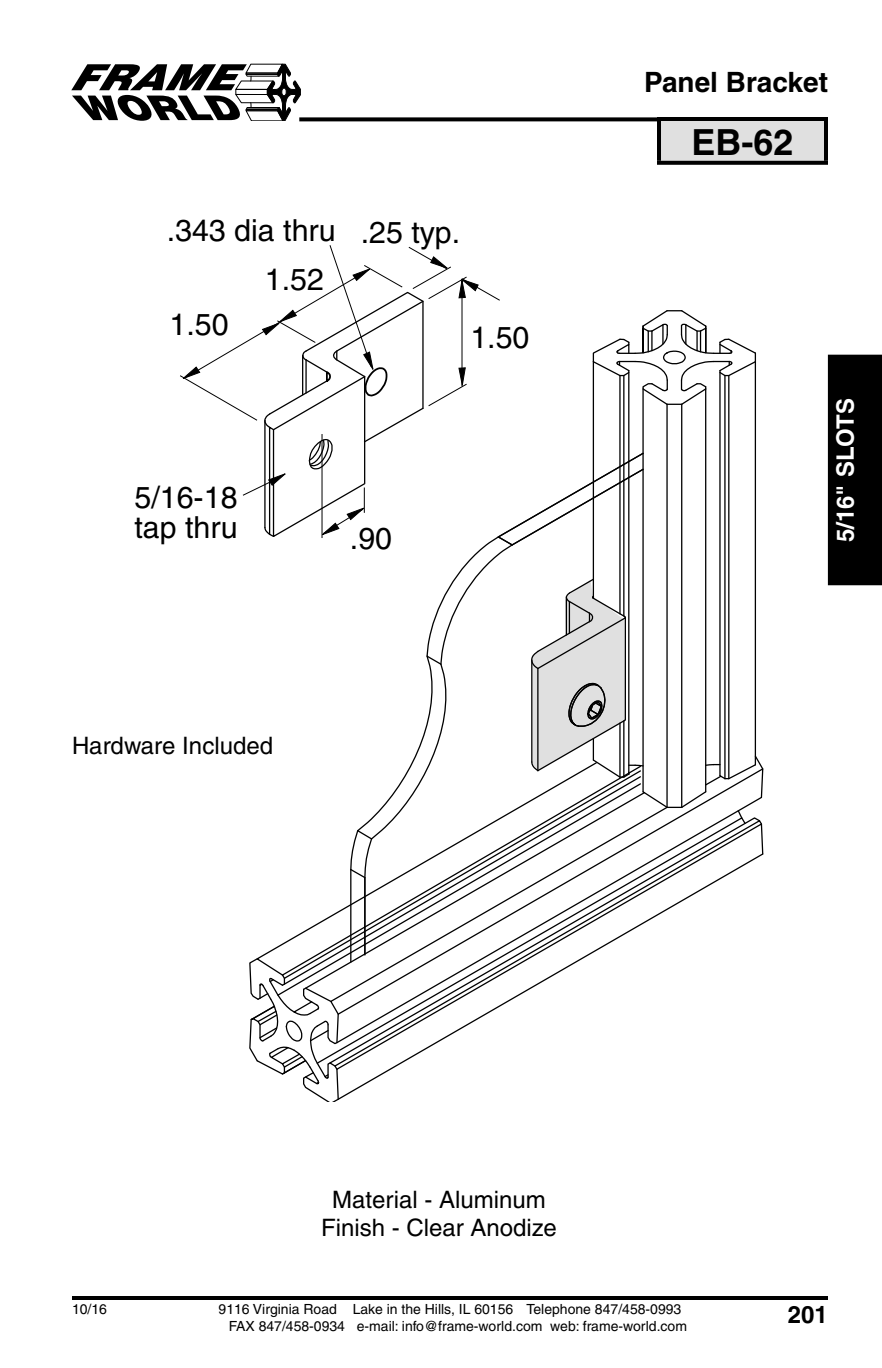
<style>
.page{position:relative;width:882px;height:1368px;background:#fff}
.page>*{position:absolute;margin:0;border:0;box-sizing:border-box;transform-origin:0 0}
.t1{font:700 36px "Helvetica";color:#000}
.t2{font:30.4px/30.4px "Helvetica";color:#000}
.t3{font:700 28px "Helvetica";color:#000}
.t4{font:24px/28.8px "Helvetica";color:#000;text-align:center}
.t5{font:700 24px "Helvetica";color:#fff}
.t6{font:700 24px "Helvetica";color:#000}
.t7{font:14px/16.8px "Helvetica";color:#000}
</style>
<div class="page">
<div style="left:828px;top:355px;width:54px;height:230px;background:#000"></div>
<svg style="left:301px;top:117px;width:356px;height:4px"></svg>
<hr style="left:72px;top:1296px;width:756px;height:4px;background:#000">
<svg style="left:71px;top:63px;width:230px;height:58px"></svg>
<svg style="left:180px;top:245px;width:584px;height:857px"></svg>
<hr style="left:322px;top:434px;width:1px;height:104px;background:#000">
<div style="left:659px;top:119px;width:167px;height:44px;background:#e0e0e0"></div>
<hr style="left:657px;top:117px;width:171px;height:4px;background:#000">
<hr style="left:657px;top:121px;width:4px;height:40px;background:#000">
<hr style="left:824px;top:121px;width:4px;height:40px;background:#000">
<svg style="left:657px;top:161px;width:171px;height:4px"></svg>
<h2 class="t2" style="left:167px;top:218px;width:170px">.343 dia thru</h2>
<h2 class="t2" style="left:170px;top:312px;width:61px">1.50</h2>
<h2 class="t2" style="left:265px;top:267px;width:61px">1.52</h2>
<h2 class="t2" style="left:361px;top:220px;width:101px">.25 typ.</h2>
<h2 class="t2" style="left:470px;top:325px;width:61px">1.50</h2>
<h2 class="t2" style="left:135px;top:485px;width:105px">5/16-18 tap thru</h2>
<h2 class="t2" style="left:350px;top:526px;width:44px">.90</h2>
<h3 class="t4" style="left:72px;top:733px;width:203px">Hardware Included</h3>
<h3 class="t3" style="left:644px;top:72px;width:185px">Panel Bracket</h3>
<h1 class="t1" style="left:691px;top:129px;width:104px">EB-62</h1>
<h3 class="t5" style="left:836px;top:542px;width:145px;rotate:-90deg">5/16" SLOTS</h3>
<p class="t7" style="left:72px;top:1302px;width:37px">10/16</p>
<h3 class="t4" style="left:321px;top:1187px;width:237px">Material - Aluminum<br>Finish - Clear Anodize</h3>
<p class="t7" style="left:229px;top:1302px;width:460px;text-indent:-10px">9116 Virginia Road Lake in the Hills, IL 60156 Telephone 847/458-0993<br>FAX 847/458-0934 e-mail: info@frame-world.com web: frame-world.com</p>
<h3 class="t6" style="left:788px;top:1306px;width:42px">201</h3>
</div>
